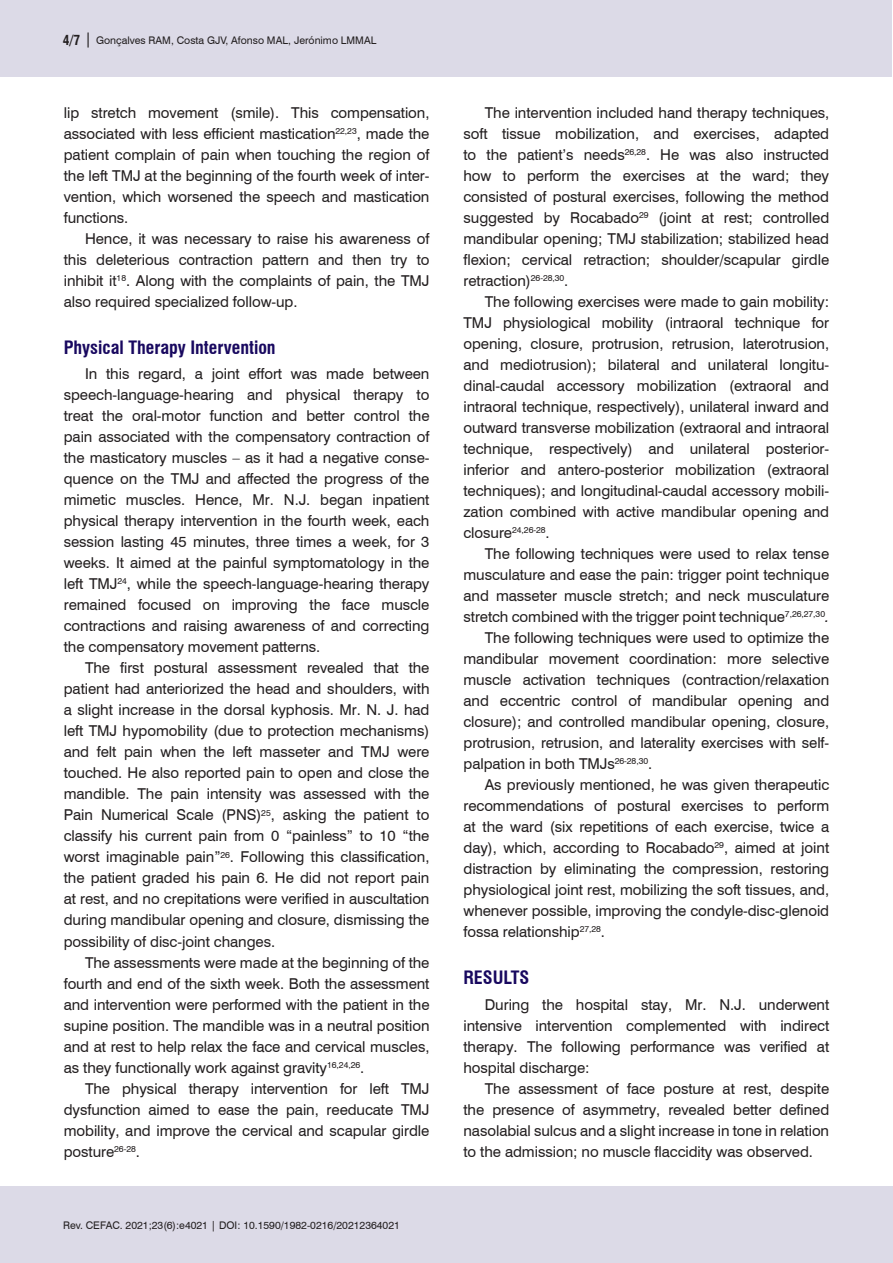
<style>
.page{position:relative;width:893px;height:1263px;background:#fff}
.page>*{position:absolute;margin:0;border:0;box-sizing:border-box;transform-origin:0 0}
.Nivel_2{font:700 condensed 18px "Swiss 721 BT";color:#18085f}
.Nivel_1{font:700 condensed 18px "Swiss 721 BT";color:#18085f}
.Corpo_do_texto_INGL{font:15px/21px "Swiss 721 BT";letter-spacing:-.005em;color:#231f20;text-align:justify}
.t1{font:10.5px "Swiss 721 BT";color:#231f20}
.s1{font-weight:700;font-stretch:condensed;font-size:13.5px}
.s2{font-size:15px}
.s3{font-style:italic}
</style>
<div class="page">
<div style="left:0;top:1186px;width:892px;height:77px;background:#dcdae7"></div>
<div style="left:0;top:0;width:892px;height:77px;background:#dcdae7"></div>
<p class="t1" style="left:63px;top:33px;width:315px"><span class="s1">4/7</span> <span class="s2">|</span> Gonçalves RAM, Costa GJV, Afonso MAL, Jerónimo LMMAL</p>
<p class="Corpo_do_texto_INGL" style="left:64px;top:101px;width:367px">lip stretch movement (smile). This compensation, associated with less efficient mastication<sup>22,23</sup>, made the patient complain of pain when touching the region of the left TMJ at the beginning of the fourth week of inter&shy;vention, which worsened the speech and mastication functions.</p>
<p class="Corpo_do_texto_INGL" style="left:64px;top:227px;width:367px;text-indent:21px">Hence, it was necessary to raise his awareness of this deleterious contraction pattern and then try to inhibit it<sup>18</sup>. Along with the complaints of pain, the TMJ also required specialized follow-up.</p>
<p class="Nivel_2" style="left:64px;top:337px;width:213px">Physical Therapy Intervention</p>
<p class="Corpo_do_texto_INGL" style="left:64px;top:363px;width:367px;text-indent:21px">In this regard, a joint effort was made between speech-language-hearing and physical therapy to treat the oral-motor function and better control the pain associated with the compensatory contraction of the masticatory muscles – as it had a negative conse&shy;quence on the TMJ and affected the progress of the mimetic muscles. Hence, Mr. N.J. began inpatient physical therapy intervention in the fourth week, each session lasting 45 minutes, three times a week, for 3 weeks. It aimed at the painful symptomatology in the left TMJ<sup>24</sup>, while the speech-language-hearing therapy remained focused on improving the face muscle contractions and raising awareness of and correcting the compensatory movement patterns.</p>
<p class="Corpo_do_texto_INGL" style="left:64px;top:657px;width:367px;text-indent:21px">The first postural assessment revealed that the patient had anteriorized the head and shoulders, with a slight increase in the dorsal kyphosis. Mr. N. J. had left TMJ hypomobility (due to protection mechanisms) and felt pain when the left masseter and TMJ were touched. He also reported pain to open and close the mandible. The pain intensity was assessed with the Pain Numerical Scale (PNS)<sup>25</sup>, asking the patient to classify his current pain from 0 “painless” to 10 “the worst imaginable pain”<sup>26</sup>. Following this classification, the patient graded his pain 6. He did not report pain at rest, and no crepitations were verified in auscultation during mandibular opening and closure, dismissing the possibility of disc-joint changes.</p>
<p class="Corpo_do_texto_INGL" style="left:64px;top:951px;width:367px;text-indent:21px">The assessments were made at the beginning of the fourth and end of the sixth week. Both the assessment and intervention were performed with the patient in the supine position. The mandible was in a neutral position and at rest to help relax the face and cervical muscles, as they functionally work against gravity<sup>16,24,26</sup>.</p>
<p class="Corpo_do_texto_INGL" style="left:64px;top:1077px;width:367px;text-indent:21px">The physical therapy intervention for left TMJ dysfunction aimed to ease the pain, reeducate TMJ mobility, and improve the cervical and scapular girdle posture<sup>26-28</sup>.</p>
<p class="t1" style="left:63px;top:1218px;width:338px">Rev. CEFAC. 2021;23(6):e4021 | DOI: 10.1590/1982-0216/20212364021</p>
<p class="Corpo_do_texto_INGL" style="left:463px;top:101px;width:367px;text-indent:21px">The intervention included hand therapy techniques, soft tissue mobilization, and exercises, adapted to the patient’s needs<sup>26,28</sup>. He was also instructed how to perform the exercises at the ward; they consisted of postural exercises, following the method suggested by Rocabado<sup>29</sup> (joint at rest; controlled mandibular opening; TMJ stabilization; stabilized head flexion; cervical retraction; shoulder/scapular girdle retraction)<sup>26-28,30</sup>.</p>
<p class="Corpo_do_texto_INGL" style="left:463px;top:290px;width:367px;text-indent:21px">The following exercises were made to gain mobility:<br>TMJ physiological mobility (intraoral technique for opening, closure, protrusion, retrusion, laterotrusion, and mediotrusion); bilateral and unilateral longitu&shy;dinal-caudal accessory mobilization (extraoral and intraoral technique, respectively), unilateral inward and outward transverse mobilization (extraoral and intraoral technique, respectively) and unilateral posterior&shy;inferior and antero-posterior mobilization (extraoral techniques); and longitudinal-caudal accessory mobili&shy;zation combined with active mandibular opening and closure<sup>24,26-28</sup>.</p>
<p class="Corpo_do_texto_INGL" style="left:463px;top:542px;width:367px;text-indent:21px">The following techniques were used to relax tense musculature and ease the pain: trigger point technique and masseter muscle stretch; and neck musculature stretch combined with the trigger point technique<sup>7,26,27,30</sup><span class="s3">.</span></p>
<p class="Corpo_do_texto_INGL" style="left:463px;top:626px;width:367px;text-indent:21px">The following techniques were used to optimize the mandibular movement coordination: more selective muscle activation techniques (contraction/relaxation and eccentric control of mandibular opening and closure); and controlled mandibular opening, closure, protrusion, retrusion, and laterality exercises with self&shy;palpation in both TMJs<sup>26-28,30</sup>.</p>
<p class="Corpo_do_texto_INGL" style="left:463px;top:774px;width:367px;text-indent:21px">As previously mentioned, he was given therapeutic recommendations of postural exercises to perform at the ward (six repetitions of each exercise, twice a day), which, according to Rocabado<sup>29</sup>, aimed at joint distraction by eliminating the compression, restoring physiological joint rest, mobilizing the soft tissues, and, whenever possible, improving the condyle-disc-glenoid fossa relationship<sup>27,28</sup>.</p>
<p class="Nivel_1" style="left:463px;top:967px;width:67px">RESULTS</p>
<p class="Corpo_do_texto_INGL" style="left:463px;top:993px;width:367px;text-indent:21px">During the hospital stay, Mr. N.J. underwent intensive intervention complemented with indirect therapy. The following performance was verified at hospital discharge:</p>
<p class="Corpo_do_texto_INGL" style="left:463px;top:1077px;width:367px;text-indent:21px">The assessment of face posture at rest, despite the presence of asymmetry, revealed better defined nasolabial sulcus and a slight increase in tone in relation to the admission; no muscle flaccidity was observed.</p>
</div>
